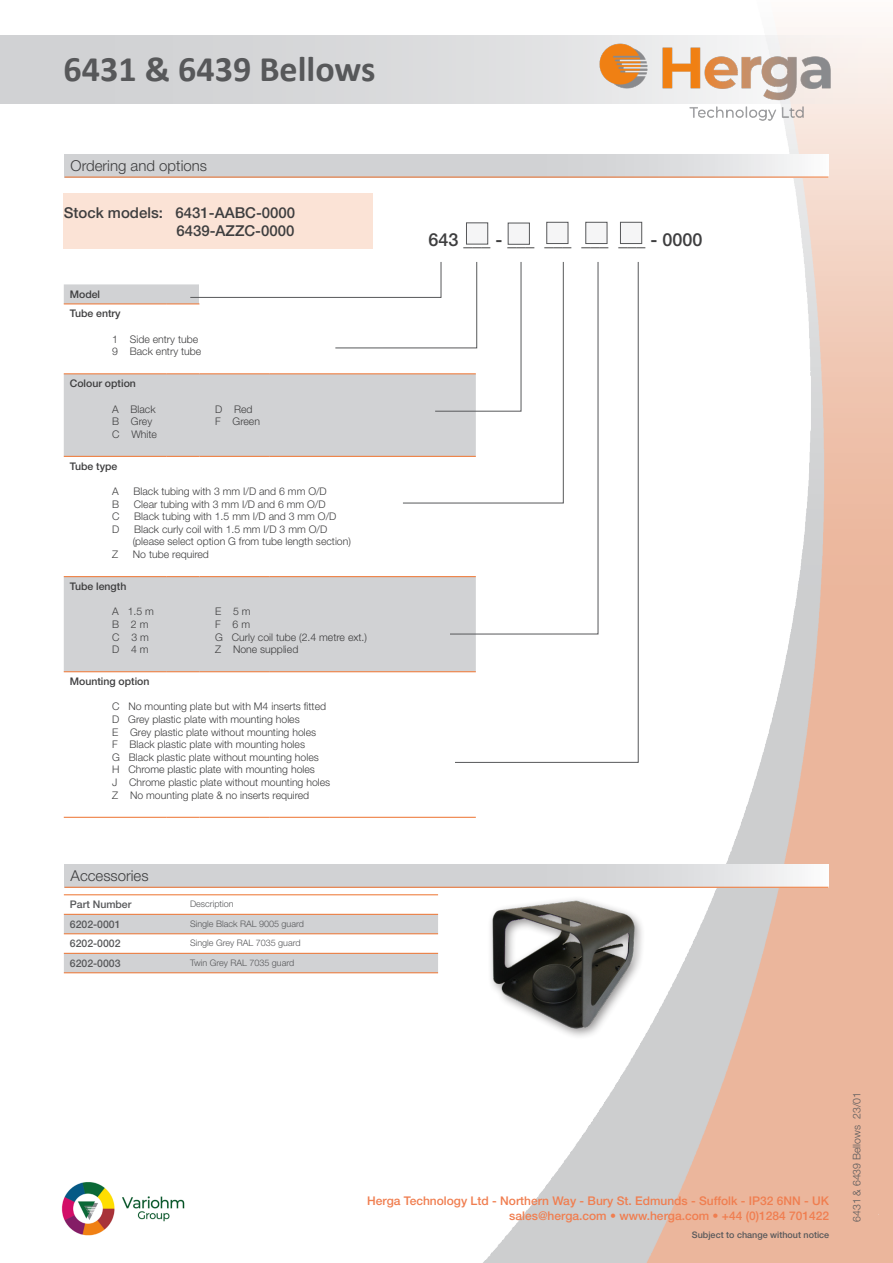
<style>
.page{position:relative;width:893px;height:1263px;background:#fff}
.page>*{position:absolute;margin:0;border:0;box-sizing:border-box;transform-origin:0 0}
.Herga_Main_Title{font:700 36px "Calibri";color:#57585a}
.Body_text_tables{font:500 18px "Helvetica Neue LT Pro";color:#3e3e3f}
.Body_text_tables-2{font:500 15px "Helvetica Neue LT Pro";color:#3e3e3f}
.Herga_Small_Table_Ti{font:300 15px "Helvetica Neue LT Pro";color:#3e3e3f}
.t1{font:500 12px/14.4px "Helvetica Neue LT Pro";color:#f07e50;text-align:right}
.Body_text_tables-3{font:300 10.5px "Helvetica Neue LT Pro";color:#3e3e3f}
.Body_text_tables-4{font:500 10.5px "Helvetica Neue LT Pro";color:#3e3e3f}
.Herga_Table_Text_Lef{font:500 10.5px "Helvetica Neue LT Pro";color:#57585a}
.Herga_Filename_Text{font:300 10.5px "Helvetica Neue LT Pro";color:#57585a}
.Herga_Table_Text{font:300 9px "Helvetica Neue LT Pro";color:#57585a}
.t2{font:500 9px "Helvetica Neue LT Pro";color:#57585a}
</style>
<div class="page">
<img style="left:479px;top:27px;width:414px;height:1236px">
<div style="left:0;top:35px;width:893px;height:68px;background:#d6d7d8"></div>
<img style="left:562px;top:27px;width:306px;height:170px">
<img style="left:61px;top:1182px;width:124px;height:54px">
<div style="left:64px;top:194px;width:309px;height:55px;background:#fbe3d6"></div>
<svg style="left:64px;top:374px;width:412px;height:443px"></svg>
<hr style="left:64px;top:304px;width:103px;height:1px;background:#ed722e">
<hr style="left:167px;top:304px;width:32px;height:1px;background:#ed722e">
<hr style="left:64px;top:373px;width:103px;height:1px;background:#ed722e">
<hr style="left:167px;top:373px;width:32px;height:1px;background:#ed722e">
<hr style="left:64px;top:456px;width:103px;height:1px;background:#ed722e">
<hr style="left:167px;top:456px;width:32px;height:1px;background:#ed722e">
<hr style="left:64px;top:576px;width:103px;height:1px;background:#ed722e">
<hr style="left:167px;top:576px;width:32px;height:1px;background:#ed722e">
<hr style="left:199px;top:576px;width:71px;height:1px;background:#ed722e">
<hr style="left:270px;top:576px;width:206px;height:1px;background:#ed722e">
<hr style="left:64px;top:671px;width:103px;height:1px;background:#ed722e">
<hr style="left:167px;top:671px;width:32px;height:1px;background:#ed722e">
<hr style="left:199px;top:671px;width:71px;height:1px;background:#ed722e">
<hr style="left:270px;top:671px;width:206px;height:1px;background:#ed722e">
<hr style="left:64px;top:817px;width:103px;height:1px;background:#ed722e">
<hr style="left:167px;top:817px;width:32px;height:1px;background:#ed722e">
<hr style="left:199px;top:817px;width:71px;height:1px;background:#ed722e">
<hr style="left:270px;top:817px;width:206px;height:1px;background:#ed722e">
<div style="left:466px;top:222px;width:22px;height:22px;background:#f5f5f6;border:1px solid #57585a"></div>
<div style="left:508px;top:223px;width:22px;height:22px;background:#f5f5f6;border:1px solid #57585a"></div>
<div style="left:620px;top:222px;width:22px;height:22px;background:#f5f5f6;border:1px solid #57585a"></div>
<div style="left:585px;top:222px;width:22px;height:22px;background:#f5f5f6;border:1px solid #57585a"></div>
<div style="left:546px;top:222px;width:22px;height:22px;background:#f5f5f6;border:1px solid #57585a"></div>
<svg style="left:454px;top:261px;width:185px;height:502px"></svg>
<svg style="left:190px;top:261px;width:374px;height:243px"></svg>
<svg style="left:65px;top:154px;width:763px;height:23px;background:#d7d5d6"></svg>
<hr style="left:65px;top:177px;width:763px;height:1px;background:#ed722e">
<svg style="left:64px;top:882px;width:374px;height:92px"></svg>
<hr style="left:64px;top:894px;width:120px;height:1px;background:#ed722e">
<hr style="left:184px;top:894px;width:254px;height:1px;background:#ed722e">
<hr style="left:64px;top:914px;width:120px;height:1px;background:#ed722e">
<hr style="left:184px;top:914px;width:254px;height:1px;background:#ed722e">
<hr style="left:64px;top:933px;width:120px;height:1px;background:#ed722e">
<hr style="left:184px;top:933px;width:254px;height:1px;background:#ed722e">
<hr style="left:64px;top:953px;width:120px;height:1px;background:#ed722e">
<hr style="left:184px;top:953px;width:254px;height:1px;background:#ed722e">
<hr style="left:64px;top:972px;width:120px;height:1px;background:#ed722e">
<hr style="left:184px;top:972px;width:254px;height:1px;background:#ed722e">
<div style="left:487px;top:895px;width:159px;height:145px;background:#231f20;opacity:.5"></div>
<img style="left:492px;top:898px;width:144px;height:133px">
<svg style="left:65px;top:864px;width:763px;height:23px;background:#d7d6d7"></svg>
<hr style="left:65px;top:887px;width:763px;height:1px;background:#ed722e">
<p class="Herga_Main_Title" style="left:64px;top:43px;width:313px">6431 &amp; 6439 Bellows</p>
<p class="Herga_Small_Table_Ti" style="left:71px;top:157px;width:138px">Ordering and options</p>
<p class="Body_text_tables-2" style="left:64px;top:203px;width:233px">Stock models: 6431-AABC-0000</p>
<p class="Body_text_tables-2" style="left:176px;top:221px;width:120px">6439-AZZC-0000</p>
<p class="Body_text_tables-4" style="left:70px;top:288px;width:32px">Model</p>
<p class="Body_text_tables-4" style="left:70px;top:307px;width:52px">Tube entry</p>
<p class="Body_text_tables-3" style="left:112px;top:332px;width:87px">1 Side entry tube</p>
<p class="Body_text_tables-3" style="left:112px;top:345px;width:91px">9 Back entry tube</p>
<p class="Body_text_tables-4" style="left:70px;top:377px;width:68px">Colour option</p>
<p class="Body_text_tables-3" style="left:112px;top:402px;width:45px">A Black</p>
<p class="Body_text_tables-3" style="left:112px;top:415px;width:41px">B Grey</p>
<p class="Body_text_tables-3" style="left:112px;top:428px;width:46px">C White</p>
<p class="Body_text_tables-3" style="left:215px;top:402px;width:39px">D Red</p>
<p class="Body_text_tables-3" style="left:215px;top:415px;width:46px">F Green</p>
<p class="Body_text_tables-4" style="left:70px;top:460px;width:49px">Tube type</p>
<p class="Body_text_tables-3" style="left:112px;top:485px;width:8px">A</p>
<p class="Body_text_tables-3" style="left:134px;top:485px;width:195px">Black tubing with 3 mm I/D and 6 mm O/D</p>
<p class="Body_text_tables-3" style="left:112px;top:497px;width:9px">B</p>
<p class="Body_text_tables-3" style="left:134px;top:497px;width:193px">Clear tubing with 3 mm I/D and 6 mm O/D</p>
<p class="Body_text_tables-3" style="left:112px;top:510px;width:9px">C</p>
<p class="Body_text_tables-3" style="left:134px;top:510px;width:204px">Black tubing with 1.5 mm I/D and 3 mm O/D</p>
<p class="Body_text_tables-3" style="left:112px;top:523px;width:9px">D</p>
<p class="Body_text_tables-3" style="left:134px;top:523px;width:195px">Black curly coil with 1.5 mm I/D 3 mm O/D</p>
<p class="Body_text_tables-3" style="left:133px;top:535px;width:220px">(please select option G from tube length section)</p>
<p class="Body_text_tables-3" style="left:112px;top:548px;width:8px">Z</p>
<p class="Body_text_tables-3" style="left:133px;top:548px;width:78px">No tube required</p>
<p class="Body_text_tables-4" style="left:70px;top:580px;width:58px">Tube length</p>
<p class="Body_text_tables-3" style="left:112px;top:605px;width:43px">A 1.5 m</p>
<p class="Body_text_tables-3" style="left:112px;top:618px;width:38px">B 2 m</p>
<p class="Body_text_tables-3" style="left:112px;top:630px;width:38px">C 3 m</p>
<p class="Body_text_tables-3" style="left:112px;top:643px;width:38px">D 4 m</p>
<p class="Body_text_tables-3" style="left:215px;top:605px;width:37px">E 5 m</p>
<p class="Body_text_tables-3" style="left:215px;top:618px;width:36px">F 6 m</p>
<p class="Body_text_tables-3" style="left:215px;top:630px;width:153px">G Curly coil tube (2.4 metre ext.)</p>
<p class="Body_text_tables-3" style="left:215px;top:643px;width:85px">Z None supplied</p>
<p class="Body_text_tables-4" style="left:70px;top:675px;width:81px">Mounting option</p>
<p class="Body_text_tables-3" style="left:112px;top:700px;width:215px">C No mounting plate but with M4 inserts fitted</p>
<p class="Body_text_tables-3" style="left:112px;top:713px;width:189px">D Grey plastic plate with mounting holes</p>
<p class="Body_text_tables-3" style="left:112px;top:725px;width:206px">E Grey plastic plate without mounting holes</p>
<p class="Body_text_tables-3" style="left:112px;top:738px;width:194px">F Black plastic plate with mounting holes</p>
<p class="Body_text_tables-3" style="left:112px;top:751px;width:208px">G Black plastic plate without mounting holes</p>
<p class="Body_text_tables-3" style="left:112px;top:763px;width:204px">H Chrome plastic plate with mounting holes</p>
<p class="Body_text_tables-3" style="left:112px;top:776px;width:220px">J Chrome plastic plate without mounting holes</p>
<p class="Body_text_tables-3" style="left:112px;top:788px;width:199px">Z No mounting plate &amp; no inserts required</p>
<p class="Herga_Small_Table_Ti" style="left:71px;top:867px;width:80px">Accessories</p>
<p class="Herga_Table_Text_Lef" style="left:70px;top:898px;width:63px">Part Number</p>
<p class="Herga_Table_Text" style="left:190px;top:898px;width:45px">Description</p>
<p class="Herga_Table_Text_Lef" style="left:70px;top:918px;width:52px">6202-0001</p>
<p class="Herga_Table_Text" style="left:190px;top:918px;width:115px">Single Black RAL 9005 guard</p>
<p class="Herga_Table_Text_Lef" style="left:70px;top:937px;width:52px">6202-0002</p>
<p class="Herga_Table_Text" style="left:190px;top:937px;width:112px">Single Grey RAL 7035 guard</p>
<p class="Herga_Table_Text_Lef" style="left:70px;top:957px;width:52px">6202-0003</p>
<p class="Herga_Table_Text" style="left:190px;top:957px;width:106px">Twin Grey RAL 7035 guard</p>
<p class="Body_text_tables" style="left:428px;top:229px;width:276px">643 ___ - ___ ___ ___ ___ - 0000</p>
<p class="t1" style="left:367px;top:1193px;width:463px">Herga Technology Ltd - Northern Way - Bury St. Edmunds - Suffolk - IP32 6NN - UK sales@herga.com • www.herga.com • +44 (0)1284 701422</p>
<p class="t2" style="left:692px;top:1230px;width:139px">Subject to change without notice</p>
<p class="Herga_Filename_Text" style="left:850px;top:1222px;width:131px;rotate:-90deg">6431 &amp; 6439 Bellows 23/01</p>
</div>
